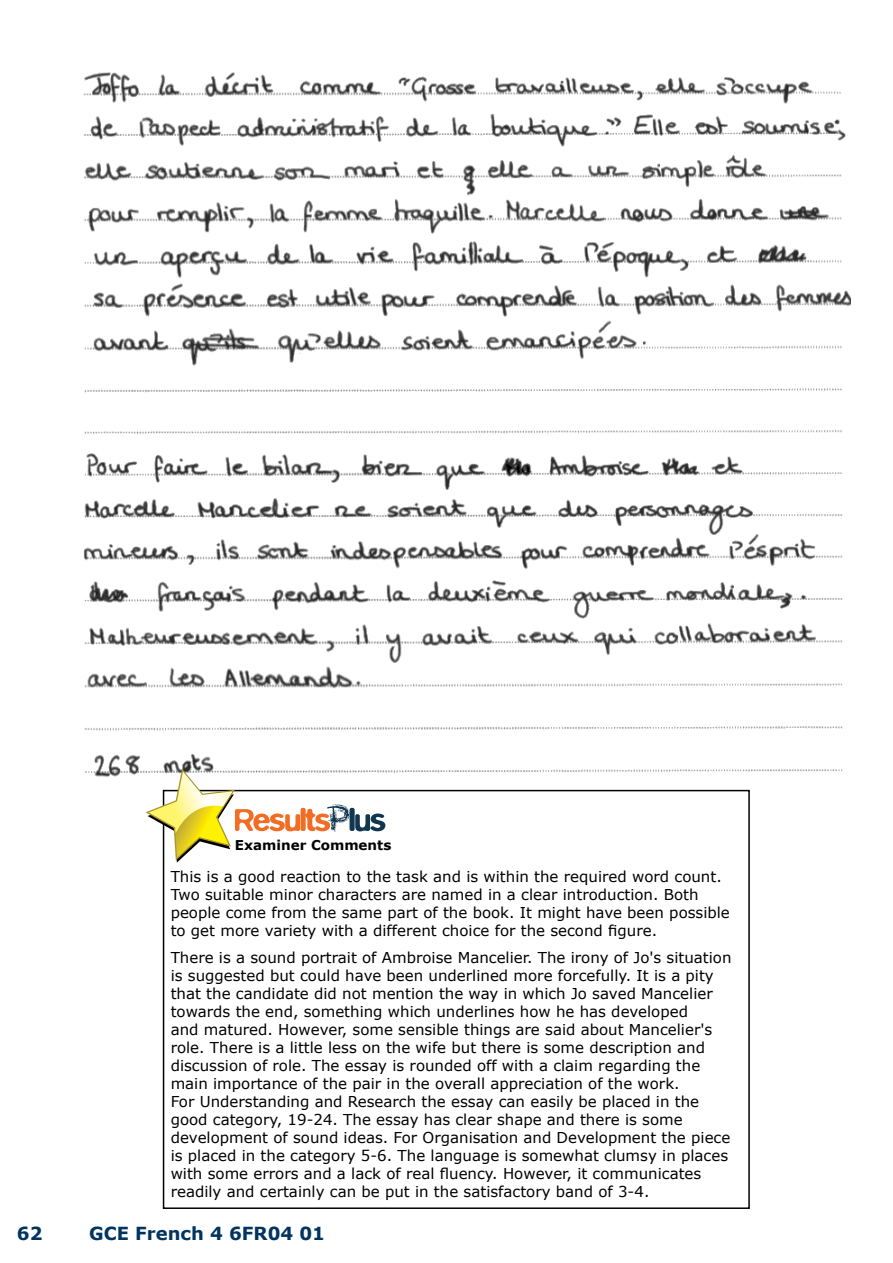
<style>
.page{position:relative;width:893px;height:1263px;background:#fff}
.page>*{position:absolute;margin:0;border:0;box-sizing:border-box;transform-origin:0 0}
.t1{font:700 18px "Verdana";color:#00355f}
.t2{font:15px/18px "Verdana";color:#000}
.t3{font:700 13.5px "Verdana";color:#000}
</style>
<div class="page">
<img style="left:83px;top:72px;width:767px;height:718px">
<div style="left:163px;top:790px;width:587px;height:419px;border:2px solid #000"></div>
<svg style="left:144px;top:768px;width:241px;height:95px"></svg>
<p class="t3" style="left:235px;top:836px;width:158px">Examiner Comments</p>
<p class="t2" style="left:171px;top:868px;width:561px">This is a good reaction to the task and is within the required word count.<br>Two suitable minor characters are named in a clear introduction. Both people come from the same part of the book. It might have been possible to get more variety with a different choice for the second figure.</p>
<p class="t2" style="left:171px;top:948px;width:562px">There is a sound portrait of Ambroise Mancelier. The irony of Jo's situation is suggested but could have been underlined more forcefully. It is a pity that the candidate did not mention the way in which Jo saved Mancelier towards the end, something which underlines how he has developed<br>and matured. However, some sensible things are said about Mancelier's role. There is a little less on the wife but there is some description and discussion of role. The essay is rounded off with a claim regarding the main importance of the pair in the overall appreciation of the work.<br>For Understanding and Research the essay can easily be placed in the good category, 19-24. The essay has clear shape and there is some development of sound ideas. For Organisation and Development the piece is placed in the category 5-6. The language is somewhat clumsy in places with some errors and a lack of real fluency. However, it communicates readily and certainly can be put in the satisfactory band of 3-4.</p>
<p class="t1" style="left:17px;top:1221px;width:27px">62</p>
<p class="t1" style="left:89px;top:1221px;width:237px">GCE French 4 6FR04 01</p>
</div>
